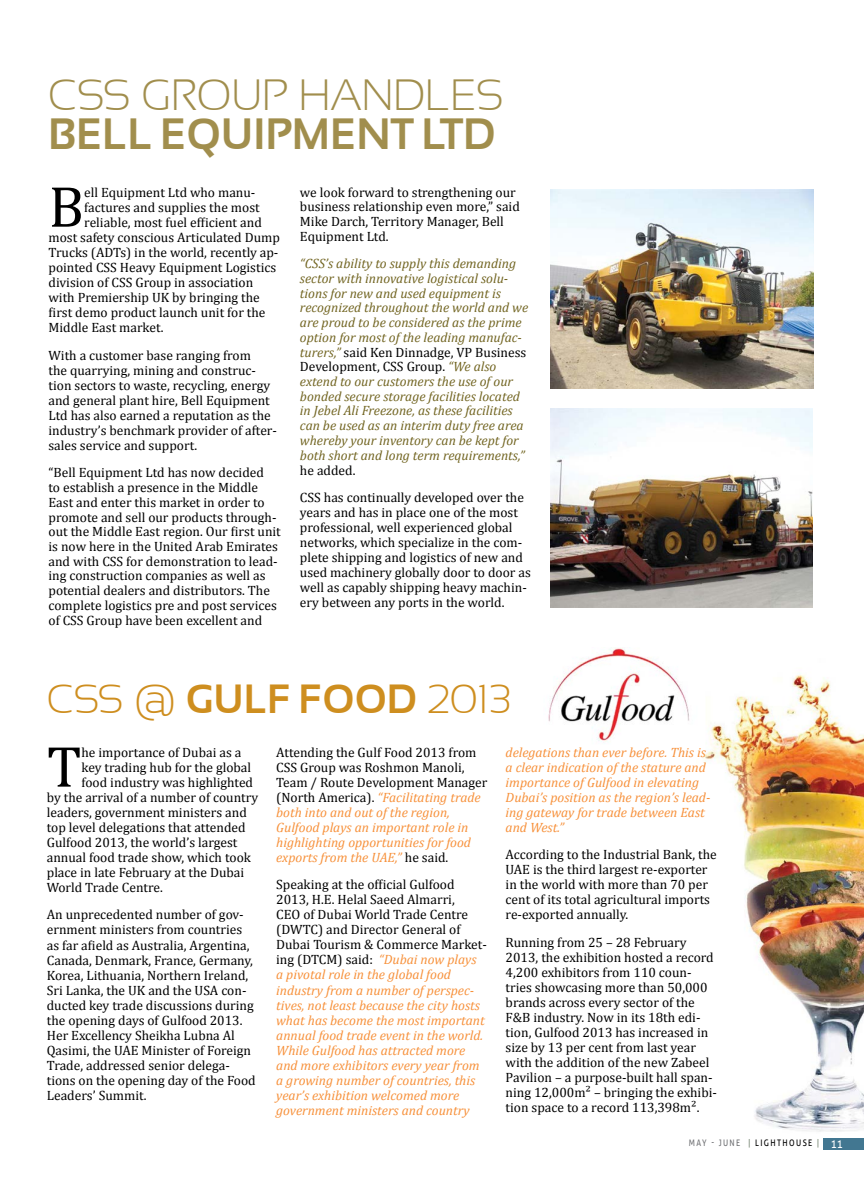
<style>
.page{position:relative;width:864px;height:1183px;background:#fff}
.page>*{position:absolute;margin:0;border:0;box-sizing:border-box;transform-origin:0 0}
.t1{font:58.5px "Cambria";color:#000}
.t2{font:700 43.5px "Sansation";color:#a18e4d}
.t3{font:300 43.5px "Sansation";color:#a18e4d}
.t4{font:700 40.5px "Sansation";color:#ce8e1f}
.t5{font:300 40.5px "Sansation";color:#ce8e1f}
.t6{font:13.5px/15px "Cambria";color:#000}
.t7{font:italic 13.5px/15px "Cambria";color:#f7913b}
.t8{font:italic 13.5px/14.7px "Cambria";color:#726522}
.t9{font:9px "Aller";letter-spacing:.18em;color:#000;scale:.85 1}
.s1{font-style:normal;color:#000}
.s2{font-weight:300}
.s3{color:#717275}
.s4{color:#748370}
.s5{font-size:12px;color:#fff}
</style>
<div class="page">
<div style="left:823px;top:1137px;width:40px;height:11px;background:#427791"></div>
<img style="left:550px;top:189px;width:262px;height:199px">
<img style="left:550px;top:408px;width:262px;height:199px">
<img style="left:704px;top:675px;width:159px;height:457px">
<img style="left:548px;top:647px;width:142px;height:95px">
<h2 class="t3" style="left:48px;top:71px;width:28px">CSS</h2>
<h2 class="t3" style="left:141px;top:71px;width:364px">GROUP HANDLES</h2>
<h2 class="t2" style="left:48px;top:109px;width:449px">BELL EQUIPMENT LTD</h2>
<h1 class="t1" style="left:48px;top:172px;width:37px">B</h1>
<p class="t6" style="left:84px;top:184px;width:172px">ell Equipment Ltd who manu-</p>
<p class="t6" style="left:84px;top:199px;width:177px">factures and supplies the most</p>
<p class="t6" style="left:84px;top:214px;width:179px">reliable, most fuel efficient and</p>
<p class="t6" style="left:48px;top:229px;width:233px">most safety conscious Articulated Dump</p>
<p class="t6" style="left:48px;top:244px;width:231px">Trucks (ADTs) in the world, recently ap-</p>
<p class="t6" style="left:48px;top:259px;width:229px">pointed CSS Heavy Equipment Logistics</p>
<p class="t6" style="left:48px;top:274px;width:206px">division of CSS Group in association</p>
<p class="t6" style="left:48px;top:289px;width:213px">with Premiership UK by bringing the</p>
<p class="t6" style="left:48px;top:304px;width:218px">first demo product launch unit for the</p>
<p class="t6" style="left:48px;top:319px;width:116px">Middle East market.</p>
<p class="t6" style="left:48px;top:347px;width:230px">With a customer base ranging from<br>the quarrying, mining and construc&shy;tion sectors to waste, recycling, energy and general plant hire, Bell Equipment Ltd has also earned a reputation as the industry’s benchmark provider of after&shy;sales service and support.</p>
<p class="t6" style="left:48px;top:465px;width:234px">“Bell Equipment Ltd has now decided<br>to establish a presence in the Middle East and enter this market in order to promote and sell our products through&shy;out the Middle East region. Our first unit is now here in the United Arab Emirates and with CSS for demonstration to lead&shy;ing construction companies as well as potential dealers and distributors. The complete logistics pre and post services of CSS Group have been excellent and</p>
<p class="t6" style="left:300px;top:184px;width:221px">we look forward to strengthening our business relationship even more,” said<br>Mike Darch, Territory Manager, Bell<br>Equipment Ltd.</p>
<p class="t8" style="left:300px;top:256px;width:230px">“CSS’s ability to supply this demanding sector with innovative logistical solu&shy;tions for new and used equipment is recognized throughout the world and we are proud to be considered as the prime option for most of the leading manufac&shy;turers,” <span class="s1">said Ken Dinnadge, VP Business Development, CSS Group.</span> “We also extend to our customers the use of our bonded secure storage facilities located in Jebel Ali Freezone, as these facilities can be used as an interim duty free area whereby your inventory can be kept for both short and long term requirements,”</p>
<p class="t6" style="left:300px;top:456px;width:225px;line-height:27.8px">he added.<br>CSS has continually developed over the</p>
<p class="t6" style="left:300px;top:505px;width:232px">years and has in place one of the most professional, well experienced global networks, which specialize in the com&shy;plete shipping and logistics of new and used machinery globally door to door as well as capably shipping heavy machin&shy;ery between any ports in the world.</p>
<h3 class="t5" style="left:47px;top:676px;width:26px">CSS</h3>
<h3 class="t4" style="left:134px;top:676px;width:378px"><span class="s2">@</span> GULF FOOD <span class="s2">2013</span></h3>
<h1 class="t1" style="left:47px;top:732px;width:36px">T</h1>
<p class="t6" style="left:81px;top:744px;width:161px">he importance of Dubai as a</p>
<p class="t6" style="left:81px;top:759px;width:171px">key trading hub for the global</p>
<p class="t6" style="left:81px;top:774px;width:173px">food industry was highlighted</p>
<p class="t6" style="left:47px;top:789px;width:213px">by the arrival of a number of country</p>
<p class="t6" style="left:47px;top:804px;width:201px">leaders, government ministers and</p>
<p class="t6" style="left:47px;top:819px;width:200px">top level delegations that attended</p>
<p class="t6" style="left:47px;top:834px;width:192px">Gulfood 2013, the world’s largest</p>
<p class="t6" style="left:47px;top:849px;width:205px">annual food trade show, which took</p>
<p class="t6" style="left:47px;top:864px;width:199px">place in late February at the Dubai</p>
<p class="t6" style="left:47px;top:879px;width:118px">World Trade Centre.</p>
<p class="t6" style="left:47px;top:907px;width:210px">An unprecedented number of gov&shy;ernment ministers from countries as far afield as Australia, Argentina, Canada, Denmark, France, Germany, Korea, Lithuania, Northern Ireland, Sri Lanka, the UK and the USA con&shy;ducted key trade discussions during the opening days of Gulfood 2013.<br>Her Excellency Sheikha Lubna Al Qasimi, the UAE Minister of Foreign Trade, addressed senior delega&shy;tions on the opening day of the Food Leaders’ Summit.</p>
<p class="t7" style="left:276px;top:744px;width:212px"><span class="s1">Attending the Gulf Food 2013 from CSS Group was Roshmon Manoli, Team / Route Development Manager (North America).</span> “Facilitating trade both into and out of the region, Gulfood plays an important role in highlighting opportunities for food exports from the UAE,” <span class="s1">he said.</span></p>
<p class="t7" style="left:276px;top:876px;width:212px"><span class="s1">Speaking at the official Gulfood 2013, H.E. Helal Saeed Almarri,<br>CEO of Dubai World Trade Centre (DWTC) and Director General of Dubai Tourism &amp; Commerce Market&shy;ing (DTCM) said:</span> “Dubai now plays a pivotal role in the global food industry from a number of perspec&shy;tives, not least because the city hosts what has become the most important annual food trade event in the world.<br>While Gulfood has attracted more and more exhibitors every year from a growing number of countries, this year’s exhibition welcomed more government ministers and country</p>
<p class="t7" style="left:505px;top:744px;width:206px">delegations than ever before. This is a clear indication of the stature and importance of Gulfood in elevating<br>Dubai’s position as the region’s lead&shy;ing gateway for trade between East and West.”</p>
<p class="t6" style="left:505px;top:847px;width:212px">According to the Industrial Bank, the UAE is the third largest re-exporter in the world with more than 70 per cent of its total agricultural imports re-exported annually.</p>
<p class="t6" style="left:505px;top:934px;width:213px">Running from 25 – 28 February 2013, the exhibition hosted a record 4,200 exhibitors from 110 coun&shy;tries showcasing more than 50,000 brands across every sector of the F&amp;B industry. Now in its 18th edi&shy;tion, Gulfood 2013 has increased in size by 13 per cent from last year with the addition of the new Zabeel Pavilion – a purpose-built hall span&shy;ning 12,000m² – bringing the exhibi&shy;tion space to a record 113,398m².</p>
<p class="t9" style="left:688px;top:1137px;width:182px"><span class="s3">MAY - JUNE</span> <span class="s4">|</span> LIGHTHOUSE <span class="s4">|</span> <span class="s5">11</span></p>
</div>
